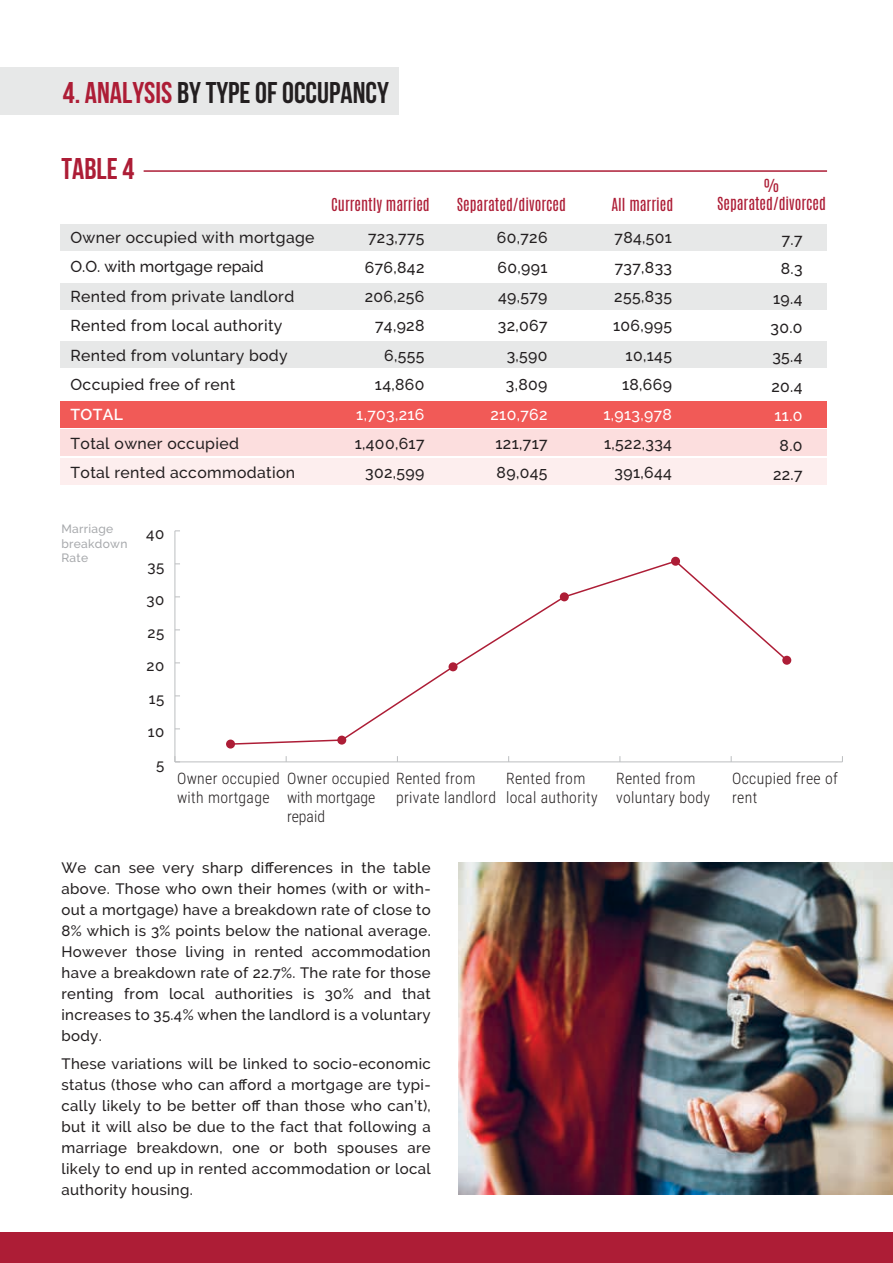
<style>
.page{position:relative;width:893px;height:1263px;background:#fff}
.page>*{position:absolute;margin:0;border:0;box-sizing:border-box;transform-origin:0 0}
.t1{font:700 30px "Bebas Neue";color:#231f20}
.t2{font:700 30px "Bebas Neue";color:#ad1d36}
.t3{font:500 15.75px/29.4px "Raleway";letter-spacing:.025em;color:#231f20;text-align:right}
.t4{font:300 15.75px/18.9px "Roboto Condensed";letter-spacing:.025em;color:#231f20}
.t5{font:500 15.75px "Raleway";letter-spacing:.025em;color:#fff}
.t6{font:600 15.75px "Raleway";letter-spacing:.025em;color:#fff}
.t7{font:500 15px/21px "Raleway";letter-spacing:.025em;color:#231f20;text-align:justify}
.t8{font:15px/18px "Antonio";color:#ad1d36;text-align:center}
.t9{font:500 12px/14.4px "Raleway";letter-spacing:.025em;color:#a7a9ac}
.s1{color:#ad1d36}
</style>
<div class="page">
<div style="left:0;top:1232px;width:893px;height:31px;background:#ad1d36"></div>
<div style="left:0;top:68px;width:399px;height:47px;background:#e7e8e8"></div>
<div style="left:61px;top:224px;width:766px;height:27px;background:#e7e8e8"></div>
<div style="left:61px;top:283px;width:766px;height:27px;background:#e7e8e8"></div>
<div style="left:61px;top:341px;width:766px;height:27px;background:#e7e8e8"></div>
<div style="left:61px;top:401px;width:766px;height:27px;background:#f15a57"></div>
<div style="left:61px;top:429px;width:766px;height:27px;background:#fcdede"></div>
<div style="left:61px;top:458px;width:766px;height:27px;background:#fdeeee"></div>
<hr style="left:144px;top:170px;width:683px;height:2px;background:#ad1d36">
<img style="left:459px;top:863px;width:434px;height:331px">
<hr style="left:175px;top:761px;width:667px;height:1px;background:#bcbec0">
<hr style="left:175px;top:531px;width:1px;height:231px;background:#bcbec0">
<svg style="left:235px;top:562px;width:553px;height:183px"></svg>
<div style="left:226px;top:739px;width:9px;height:9px;background:#ad1d36;border-radius:50%"></div>
<div style="left:337px;top:736px;width:9px;height:9px;background:#ad1d36;border-radius:50%"></div>
<div style="left:449px;top:662px;width:9px;height:9px;background:#ad1d36;border-radius:50%"></div>
<div style="left:560px;top:592px;width:9px;height:9px;background:#ad1d36;border-radius:50%"></div>
<div style="left:671px;top:557px;width:9px;height:9px;background:#ad1d36;border-radius:50%"></div>
<div style="left:782px;top:656px;width:9px;height:9px;background:#ad1d36;border-radius:50%"></div>
<h1 class="t1" style="left:63px;top:76px;width:328px"><span class="s1">4. ANALYSIS</span> BY TYPE OF OCCUPANCY</h1>
<h1 class="t2" style="left:62px;top:152px;width:74px">TABLE 4</h1>
<p class="t3" style="left:70px;top:223px;width:246px;text-align:left">Owner occupied with mortgage<br>O.O. with mortgage repaid<br>Rented from private landlord<br>Rented from local authority<br>Rented from voluntary body<br>Occupied free of rent</p>
<p class="t6" style="left:70px;top:405px;width:54px">TOTAL</p>
<p class="t3" style="left:70px;top:429px;width:226px;text-align:left">Total owner occupied<br>Total rented accommodation</p>
<p class="t9" style="left:62px;top:522px;width:67px">Marriage breakdown<br>Rate</p>
<p class="t7" style="left:146px;top:523px;width:20px">40</p>
<p class="t7" style="left:147px;top:556px;width:19px">35</p>
<p class="t7" style="left:146px;top:589px;width:20px">30</p>
<p class="t7" style="left:147px;top:622px;width:18px">25</p>
<p class="t7" style="left:146px;top:655px;width:19px">20</p>
<p class="t7" style="left:149px;top:688px;width:17px">15</p>
<p class="t7" style="left:148px;top:721px;width:18px">10</p>
<p class="t8" style="left:331px;top:195px;width:100px">Currently married</p>
<p class="t8" style="left:457px;top:195px;width:111px">Separated/divorced</p>
<p class="t8" style="left:611px;top:195px;width:63px">All married</p>
<p class="t3" style="left:365px;top:223px;width:61px">723,775<br>676,842<br>206,256<br>74,928<br>6,555<br>14,860</p>
<p class="t5" style="left:356px;top:405px;width:70px">1,703,216</p>
<p class="t3" style="left:355px;top:429px;width:71px">1,400,617<br>302,599</p>
<p class="t3" style="left:497px;top:223px;width:52px">60,726<br>60,991<br>49,579<br>32,067<br>3,590<br>3,809</p>
<p class="t5" style="left:490px;top:405px;width:59px">210,762</p>
<p class="t3" style="left:495px;top:429px;width:54px;text-align:left">121,717<br>89,045</p>
<p class="t3" style="left:613px;top:223px;width:60px">784,501<br>737,833<br>255,835<br>106,995<br>10,145<br>18,669</p>
<p class="t5" style="left:603px;top:405px;width:70px">1,913,978</p>
<p class="t3" style="left:604px;top:429px;width:69px">1,522,334<br>391,644</p>
<p class="t8" style="left:717px;top:177px;width:110px">%<br>Separated/divorced</p>
<p class="t3" style="left:770px;top:224px;width:34px">7.7<br>8.3<br>19.4<br>30.0<br>35.4<br>20.4</p>
<p class="t5" style="left:774px;top:406px;width:30px">11.0</p>
<p class="t3" style="left:773px;top:430px;width:31px;text-align:center">8.0<br>22.7</p>
<p class="t7" style="left:156px;top:754px;width:10px">5</p>
<p class="t4" style="left:177px;top:769px;width:104px">Owner occupied with mortgage</p>
<p class="t4" style="left:287px;top:769px;width:190px">Owner occupied Rented from with mortgage<br>repaid</p>
<p class="t4" style="left:396px;top:788px;width:102px">private landlord</p>
<p class="t4" style="left:506px;top:769px;width:93px">Rented from local authority</p>
<p class="t4" style="left:616px;top:769px;width:96px">Rented from voluntary body</p>
<p class="t4" style="left:732px;top:769px;width:107px">Occupied free of rent</p>
<p class="t7" style="left:62px;top:857px;width:371px">We can see very sharp differences in the table above. Those who own their homes (with or with&shy;out a mortgage) have a breakdown rate of close to 8% which is 3% points below the national average.<br>However those living in rented accommodation have a breakdown rate of 22.7%. The rate for those renting from local authorities is 30% and that increases to 35.4% when the landlord is a voluntary body.</p>
<p class="t7" style="left:62px;top:1053px;width:371px">These variations will be linked to socio-economic status (those who can afford a mortgage are typi&shy;cally likely to be better off than those who can’t), but it will also be due to the fact that following a marriage breakdown, one or both spouses are likely to end up in rented accommodation or local authority housing.</p>
</div>
